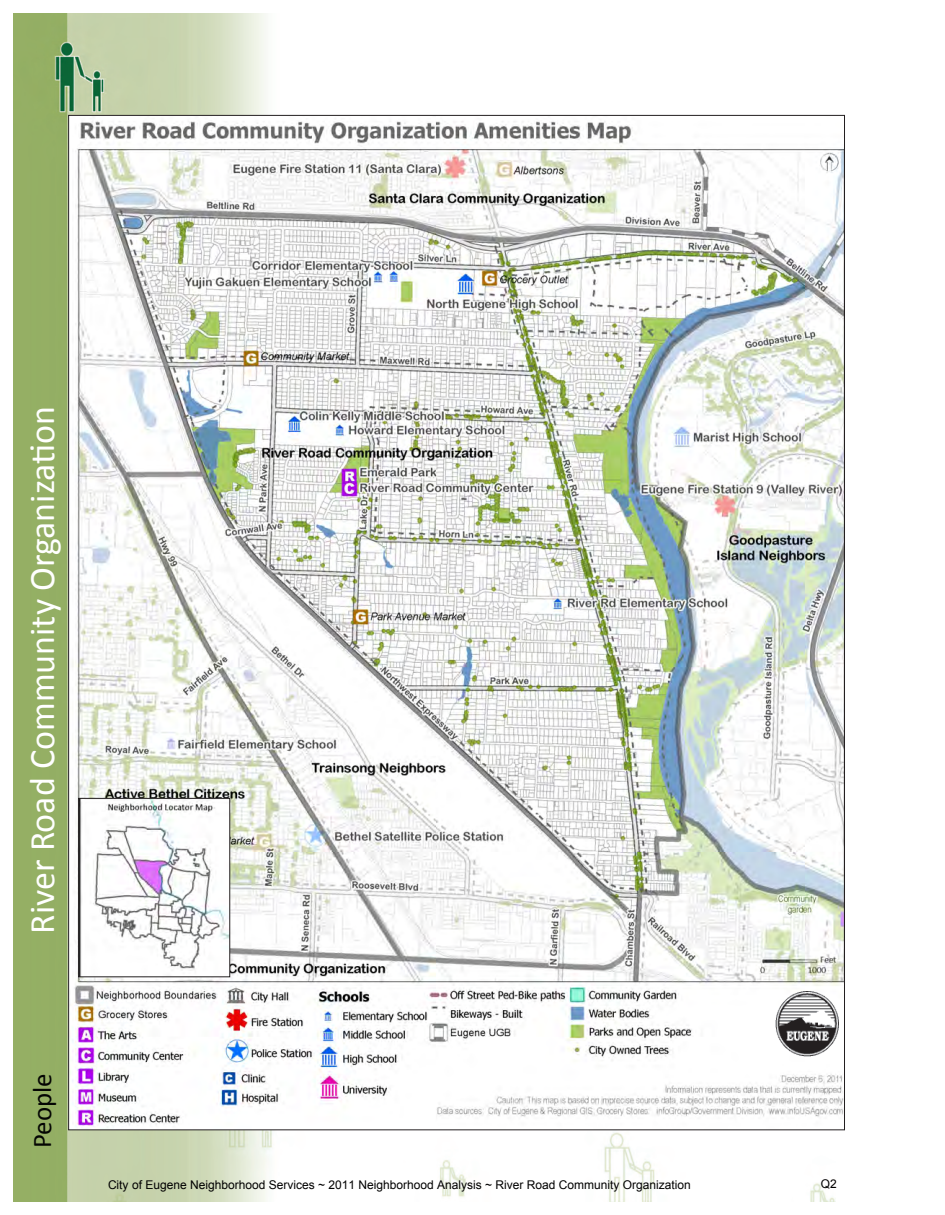
<style>
.page{position:relative;width:945px;height:1215px;background:#fff}
.page>*{position:absolute;margin:0;border:0;box-sizing:border-box;transform-origin:0 0}
.t1{font:36px "Calibri";color:#fff}
.t2{font:27px "Calibri";color:#040503}
.t3{font:12px "Arial";color:#000}
</style>
<div class="page">
<img style="left:14px;top:14px;width:821px;height:1187px">
<img style="left:70px;top:117px;width:773px;height:1011px">
<img style="left:80px;top:800px;width:148px;height:175px">
<div style="left:78px;top:798px;width:152px;height:179px;border:1px solid #231f20"></div>
<img style="left:776px;top:992px;width:62px;height:65px">
<h1 class="t1" style="left:19px;top:934px;width:529px;rotate:-90deg">River Road Community Organization</h1>
<h2 class="t2" style="left:25px;top:1148px;width:76px;rotate:-90deg">People</h2>
<p class="t3" style="left:108px;top:1177px;width:584px">City of Eugene Neighborhood Services ~ 2011 Neighborhood Analysis ~ River Road Community Organization</p>
<p class="t3" style="left:821px;top:1175px;width:18px">Q2</p>
</div>
